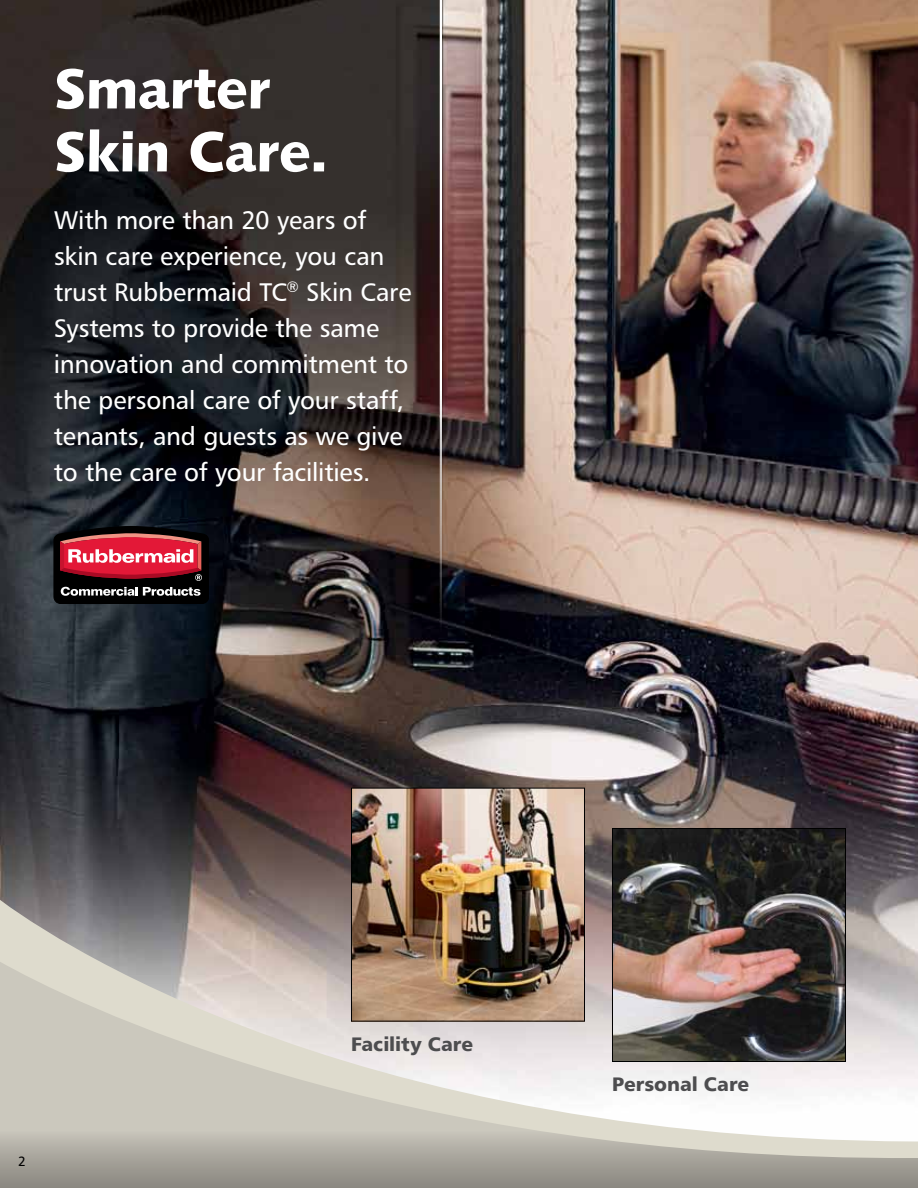
<style>
.page{position:relative;width:918px;height:1188px;background:#fff}
.page>*{position:absolute;margin:0;border:0;box-sizing:border-box;transform-origin:0 0}
.t1{font:57px/63px "Humanist 531 BT Black A";letter-spacing:-.005em;color:#fff}
.t2{font:25.5px/36px "Humanist 777 BT Roman B";letter-spacing:-.01em;color:#fff}
.t3{font:19.5px "Humanist 777 BT Black B";color:#4d4d4f}
.t4{font:13.5px "Humanist 777 BT Roman B";color:#000}
</style>
<div class="page">
<img style="left:0;top:0;width:918px;height:891px">
<hr style="left:440px;top:0;width:2px;height:634px;background:#fff">
<svg style="left:54px;top:526px;width:155px;height:78px;background:#772e38"></svg>
<svg style="left:0;top:891px;width:918px;height:71px;background:#a09794"></svg>
<svg style="left:0;top:962px;width:918px;height:226px;background:#cecac3"></svg>
<img style="left:614px;top:830px;width:230px;height:230px">
<div style="left:612px;top:828px;width:234px;height:234px;border:1px solid #000"></div>
<img style="left:353px;top:790px;width:230px;height:230px">
<div style="left:351px;top:788px;width:234px;height:234px;border:1px solid #000"></div>
<h1 class="t1" style="left:54px;top:56px;width:275px">Smarter<br>Skin Care.</h1>
<p class="t2" style="left:54px;top:201px;width:359px">With more than 20 years of skin care experience, you can trust Rubbermaid TC<sup>®</sup> Skin Care<br>Systems to provide the same innovation and commitment to the personal care of your staff, tenants, and guests as we give to the care of your facilities.</p>
<p class="t4" style="left:18px;top:1153px;width:9px">2</p>
<p class="t3" style="left:351px;top:1031px;width:124px">Facility Care</p>
<p class="t3" style="left:612px;top:1072px;width:139px">Personal Care</p>
</div>
